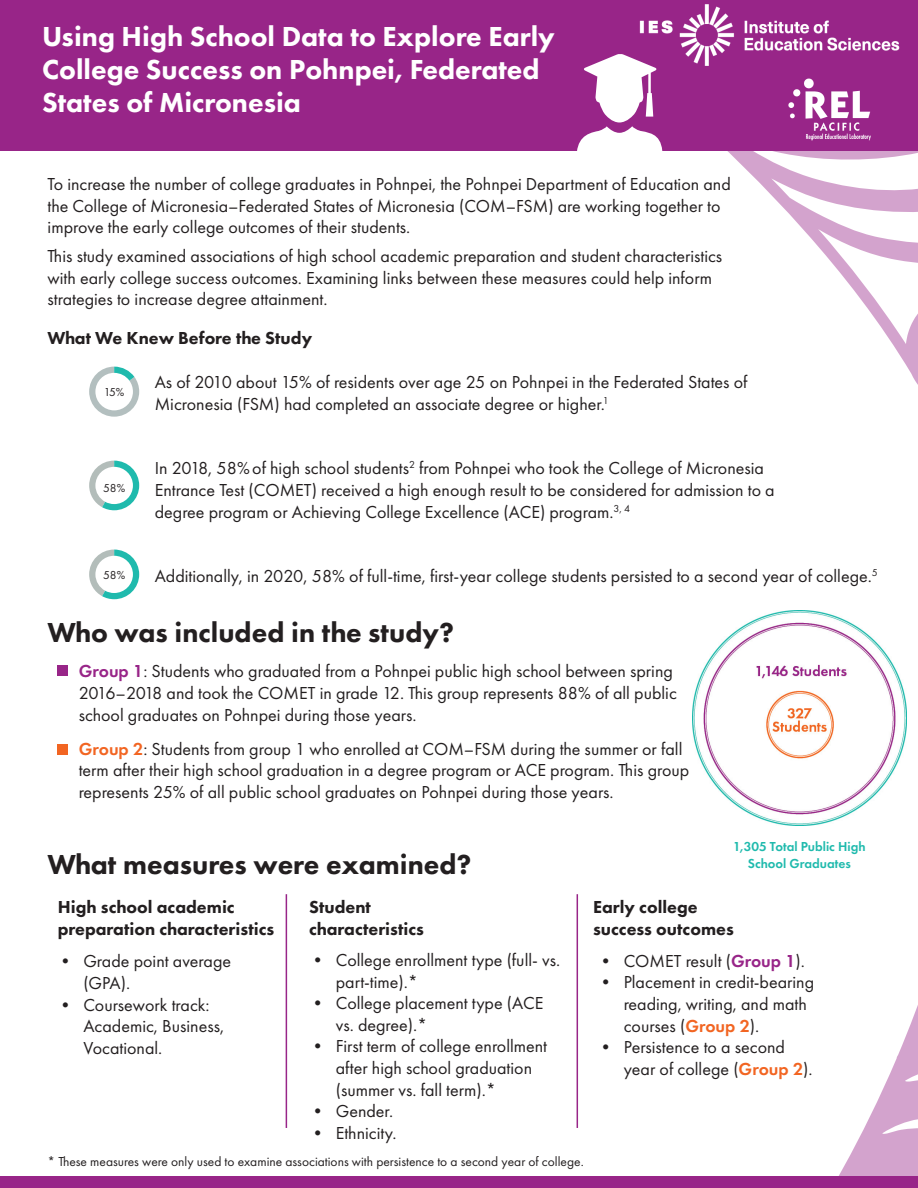
<style>
.page{position:relative;width:918px;height:1188px;background:#fff}
.page>*{position:absolute;margin:0;border:0;box-sizing:border-box;transform-origin:0 0}
.t1{font:800 28.5px/33px "Futura PT";color:#fff}
.t2{font:800 28.5px "Futura PT";color:#231f20}
.t3{font:18px/21.6px "Futura PT";color:#231f20}
.t4{font:800 18px/21.6px "Futura PT";color:#231f20}
.t5{font:13.5px "Futura PT";color:#231f20}
.t6{font:600 13.5px "Futura PT";color:#1fbaad}
.t7{font:12px "Futura PT";color:#231f20}
.s1{font-weight:600;color:#982588}
.s2{font-weight:600;color:#f26522}
</style>
<div class="page">
<svg style="left:549px;top:150px;width:369px;height:1026px"></svg>
<div style="left:0;top:0;width:918px;height:150px;background:#982588"></div>
<svg style="left:576px;top:54px;width:87px;height:104px"></svg>
<div style="left:57px;top:665px;width:11px;height:11px;background:#982588"></div>
<div style="left:57px;top:744px;width:11px;height:11px;background:#f26522"></div>
<hr style="left:286px;top:894px;width:1px;height:234px;background:#982588">
<hr style="left:577px;top:894px;width:1px;height:234px;background:#982588">
<svg style="left:89px;top:367px;width:50px;height:50px"></svg>
<svg style="left:89px;top:461px;width:50px;height:49px"></svg>
<svg style="left:89px;top:550px;width:50px;height:49px"></svg>
<div style="left:0;top:1176px;width:918px;height:12px;background:#982588"></div>
<img style="left:628px;top:5px;width:272px;height:66px">
<img style="left:788px;top:79px;width:83px;height:62px">
<img style="left:693px;top:610px;width:213px;height:216px">
<h1 class="t1" style="left:42px;top:19px;width:514px">Using High School Data to Explore Early<br>College Success on Pohnpei, Federated<br>States of Micronesia</h1>
<p class="t3" style="left:48px;top:173px;width:685px">To increase the number of college graduates in Pohnpei, the Pohnpei Department of Education and the College of Micronesia–Federated States of Micronesia (COM–FSM) are working together to improve the early college outcomes of their students.</p>
<p class="t3" style="left:48px;top:245px;width:676px">This study examined associations of high school academic preparation and student characteristics with early college success outcomes. Examining links between these measures could help inform strategies to increase degree attainment.</p>
<p class="t4" style="left:48px;top:326px;width:266px">What We Knew Before the Study</p>
<p class="t7" style="left:104px;top:385px;width:22px">15%</p>
<p class="t7" style="left:103px;top:481px;width:24px">58%</p>
<p class="t3" style="left:155px;top:371px;width:594px">As of 2010 about 15% of residents over age 25 on Pohnpei in the Federated States of<br>Micronesia (FSM) had completed an associate degree or higher.<sup>1</sup></p>
<p class="t3" style="left:155px;top:457px;width:621px">In 2018, 58%of high school students<sup>2</sup> from Pohnpei who took the College of Micronesia<br>Entrance Test (COMET) received a high enough result to be considered for admission to a degree program or Achieving College Excellence (ACE) program.<sup>3,</sup> <sup>4</sup></p>
<p class="t7" style="left:103px;top:568px;width:24px">58%</p>
<p class="t3" style="left:155px;top:565px;width:725px">Additionally, in 2020, 58% of full-time, first-year college students persisted to a second year of college.<sup>5</sup></p>
<h1 class="t2" style="left:48px;top:615px;width:408px">Who was included in the study?</h1>
<p class="t3" style="left:79px;top:660px;width:600px"><span class="s1">Group 1</span>: Students who graduated from a Pohnpei public high school between spring<br>2016–2018 and took the COMET in grade 12. This group represents 88% of all public school graduates on Pohnpei during those years.</p>
<p class="t3" style="left:79px;top:738px;width:612px"><span class="s2">Group 2</span>: Students from group 1 who enrolled at COM–FSM during the summer or fall term after their high school graduation in a degree program or ACE program. This group represents 25% of all public school graduates on Pohnpei during those years.</p>
<p class="t6" style="left:733px;top:838px;width:134px">1,305 Total Public High</p>
<h1 class="t2" style="left:48px;top:846px;width:425px">What measures were examined?</h1>
<p class="t6" style="left:748px;top:855px;width:104px">School Graduates</p>
<p class="t4" style="left:58px;top:896px;width:218px">High school academic preparation characteristics</p>
<p class="t3" style="left:83px;top:951px;width:149px;text-indent:-27px">• Grade point average (GPA).</p>
<p class="t3" style="left:83px;top:994px;width:142px;text-indent:-27px">• Coursework track:<br>Academic, Business,<br>Vocational.</p>
<p class="t4" style="left:309px;top:896px;width:116px">Student characteristics</p>
<p class="t3" style="left:336px;top:949px;width:226px;text-indent:-27px">• College enrollment type (full- vs. part-time).*</p>
<p class="t3" style="left:336px;top:992px;width:209px;text-indent:-27px">• College placement type (ACE vs. degree).*</p>
<p class="t3" style="left:336px;top:1035px;width:213px;text-indent:-27px">• First term of college enrollment after high school graduation (summer vs. fall term).*</p>
<p class="t3" style="left:309px;top:1100px;width:86px">• Gender.</p>
<p class="t3" style="left:309px;top:1122px;width:89px">• Ethnicity.</p>
<p class="t4" style="left:593px;top:896px;width:142px">Early college success outcomes</p>
<p class="t3" style="left:597px;top:950px;width:210px">• COMET result (<span class="s1">Group 1</span>).</p>
<p class="t3" style="left:624px;top:972px;width:192px;text-indent:-27px">• Placement in credit-bearing reading, writing, and math courses (<span class="s2">Group 2</span>).</p>
<p class="t3" style="left:624px;top:1036px;width:190px;text-indent:-27px">• Persistence to a second year of college (<span class="s2">Group 2</span>).</p>
<p class="t5" style="left:48px;top:1154px;width:538px">* These measures were only used to examine associations with persistence to a second year of college.</p>
</div>
